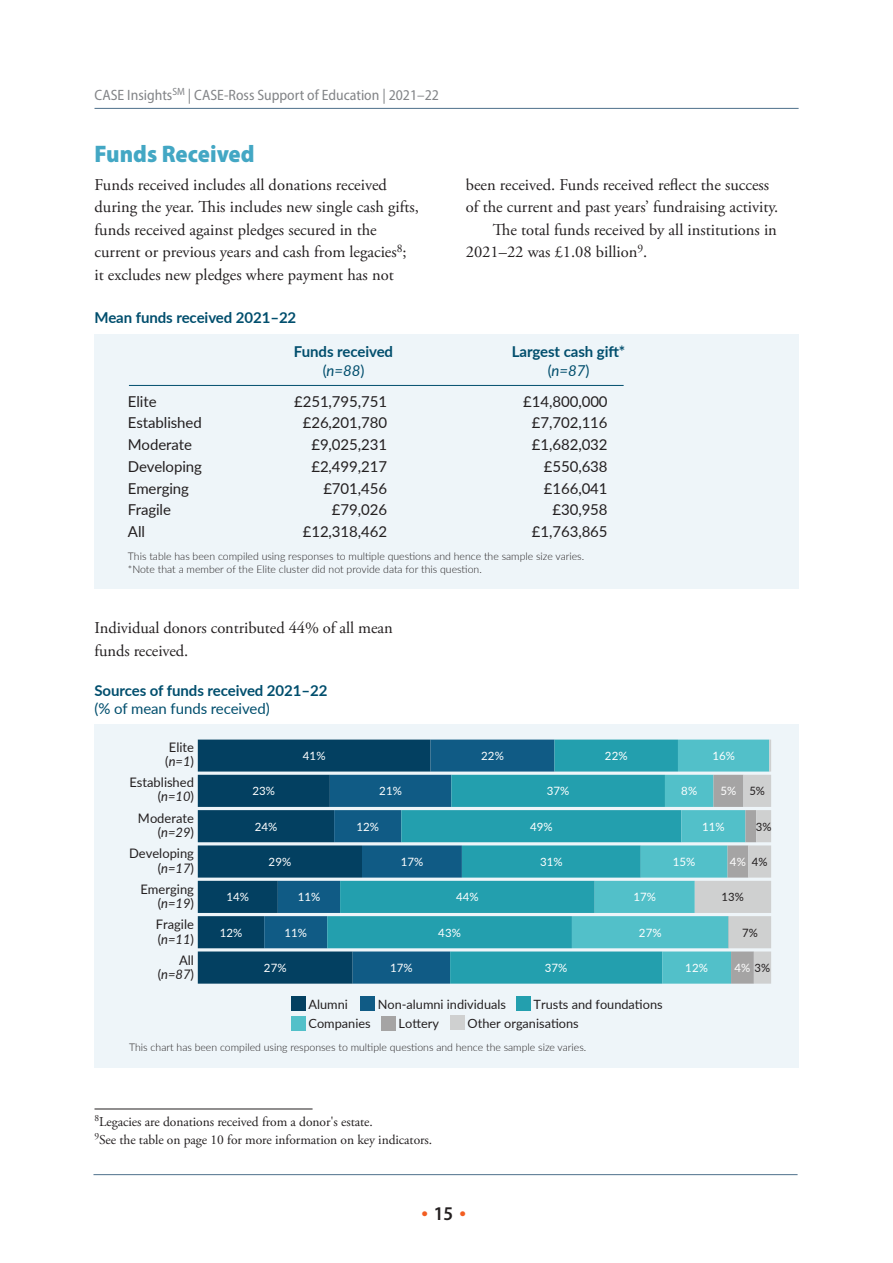
<style>
.page{position:relative;width:893px;height:1263px;background:#fff}
.page>*{position:absolute;margin:0;border:0;box-sizing:border-box;transform-origin:0 0}
.A_HED{font:900 24px "Myriad Pro";color:#43a7c4;scale:.94 1}
.t1{font:semi-condensed 24px "Myriad Pro";color:#f25d21}
.NEW_White_Papers_Bod{font:16.5px/22.5px "Adobe Garamond Pro";color:#231f20}
.t2{font:15px "Lato";letter-spacing:-.005em;color:#231f20}
.t3{font:700 15px/18px "Lato";letter-spacing:-.005em;color:#014e6d}
.t4{font:semi-condensed 15px "Myriad Pro";color:#838588}
.t5{font:italic 15px "Lato";color:#014e6d}
.Page_footnotes{font:13.5px/18px "Adobe Garamond Pro";letter-spacing:-.005em;color:#231f20}
.t6{font:13.05px/14.2px "Lato";color:#231f20;text-align:right}
.t7{font:12.75px "Lato";color:#231f20}
.t8{font:11.55px "Lato";letter-spacing:.005em;color:#fff}
.t9{font:11.55px "Lato";color:#231f20}
.t10{font:300 10.5px "Lato";color:#231f20}
.s1{font-style:normal}
.s2{font-weight:400}
.s3{font-style:italic}
.s4{color:#231f20}
.s5{font-weight:600;font-size:19.5px;color:#231f20}
</style>
<div class="page">
<div style="left:94px;top:334px;width:705px;height:254px;background:#eef5f9"></div>
<hr style="left:129px;top:385px;width:495px;height:1px;background:#014e6d">
<div style="left:94px;top:724px;width:705px;height:344px;background:#eef5f9"></div>
<div style="left:291px;top:996px;width:15px;height:15px;background:#034061"></div>
<div style="left:360px;top:996px;width:15px;height:15px;background:#105b85"></div>
<div style="left:516px;top:996px;width:15px;height:15px;background:#239fae"></div>
<div style="left:291px;top:1016px;width:15px;height:14px;background:#52c0c9"></div>
<div style="left:381px;top:1016px;width:15px;height:14px;background:#a5a4a4"></div>
<div style="left:450px;top:1015px;width:15px;height:15px;background:#cfd0d0"></div>
<svg style="left:198px;top:739px;width:66px;height:245px;background:#164e6d"></svg>
<svg style="left:264px;top:739px;width:63px;height:245px;background:#195575"></svg>
<svg style="left:327px;top:739px;width:245px;height:245px;background:#2b89a1"></svg>
<svg style="left:572px;top:739px;width:123px;height:245px;background:#46b3be"></svg>
<svg style="left:695px;top:739px;width:76px;height:245px;background:#94c5c9"></svg>
<hr style="left:94px;top:1108px;width:219px;height:1px;background:#231f20">
<hr style="left:93px;top:1174px;width:705px;height:1px;background:#4e708b">
<hr style="left:94px;top:108px;width:705px;height:1px;background:#4e708b">
<p class="t4" style="left:94px;top:86px;width:346px">CASE Insights<sup>SM</sup> | CASE-Ross Support of Education | 2021–22</p>
<p class="A_HED" style="left:94px;top:138px;width:172px">Funds Received</p>
<p class="NEW_White_Papers_Bod" style="left:94px;top:174px;width:326px">Funds received includes all donations received during the year. This includes new single cash gifts, funds received against pledges secured in the current or previous years and cash from legacies<sup>8</sup>; it excludes new pledges where payment has not</p>
<p class="NEW_White_Papers_Bod" style="left:466px;top:174px;width:314px">been received. Funds received reflect the success of the current and past years’ fundraising activity.</p>
<p class="NEW_White_Papers_Bod" style="left:466px;top:219px;width:313px;text-indent:27px">The total funds received by all institutions in<br>2021–22 was £1.08 billion<sup>9</sup>.</p>
<p class="t3" style="left:94px;top:307px;width:203px">Mean funds received 2021–22</p>
<p class="t3" style="left:294px;top:342px;width:101px">Funds received</p>
<p class="t3" style="left:512px;top:342px;width:115px">Largest cash gift*</p>
<p class="t5" style="left:323px;top:360px;width:43px"><span class="s1">(</span>n=88<span class="s1">)</span></p>
<p class="t5" style="left:548px;top:360px;width:43px"><span class="s1">(</span>n=87<span class="s1">)</span></p>
<p class="t2" style="left:128px;top:390px;width:30px">Elite</p>
<p class="t2" style="left:294px;top:390px;width:94px">£251,795,751</p>
<p class="t2" style="left:523px;top:390px;width:86px">£14,800,000</p>
<p class="t2" style="left:128px;top:412px;width:75px">Established</p>
<p class="t2" style="left:303px;top:412px;width:86px">£26,201,780</p>
<p class="t2" style="left:532px;top:412px;width:77px">£7,702,116</p>
<p class="t2" style="left:128px;top:434px;width:65px">Moderate</p>
<p class="t2" style="left:311px;top:434px;width:77px">£9,025,231</p>
<p class="t2" style="left:532px;top:434px;width:77px">£1,682,032</p>
<p class="t2" style="left:128px;top:456px;width:76px">Developing</p>
<p class="t2" style="left:311px;top:456px;width:77px">£2,499,217</p>
<p class="t2" style="left:544px;top:456px;width:65px">£550,638</p>
<p class="t2" style="left:128px;top:477px;width:63px">Emerging</p>
<p class="t2" style="left:323px;top:477px;width:65px">£701,456</p>
<p class="t2" style="left:544px;top:477px;width:65px">£166,041</p>
<p class="t2" style="left:128px;top:499px;width:45px">Fragile</p>
<p class="t2" style="left:332px;top:499px;width:57px">£79,026</p>
<p class="t2" style="left:552px;top:499px;width:57px">£30,958</p>
<p class="t2" style="left:128px;top:521px;width:19px">All</p>
<p class="t2" style="left:303px;top:521px;width:86px">£12,318,462</p>
<p class="t2" style="left:532px;top:521px;width:77px">£1,763,865</p>
<p class="t10" style="left:128px;top:549px;width:458px">This table has been compiled using responses to multiple questions and hence the sample size varies.</p>
<p class="t10" style="left:128px;top:562px;width:355px">*Note that a member of the Elite cluster did not provide data for this question.</p>
<p class="NEW_White_Papers_Bod" style="left:94px;top:617px;width:300px">Individual donors contributed 44% of all mean funds received.</p>
<p class="t3" style="left:94px;top:680px;width:234px">Sources of funds received 2021–22 <span class="s2">(% of mean funds received)</span></p>
<p class="t6" style="left:165px;top:739px;width:30px;text-align:left">Elite (<span class="s3">n=1</span>)</p>
<p class="t6" style="left:129px;top:775px;width:66px">Established (<span class="s3">n=10</span>)</p>
<p class="t6" style="left:138px;top:810px;width:58px">Moderate (<span class="s3">n=29</span>)</p>
<p class="t6" style="left:129px;top:846px;width:66px">Developing (<span class="s3">n=17</span>)</p>
<p class="t6" style="left:140px;top:881px;width:55px">Emerging (<span class="s3">n=19</span>)</p>
<p class="t6" style="left:156px;top:917px;width:40px;text-align:left">Fragile (<span class="s3">n=11</span>)</p>
<p class="t6" style="left:158px;top:952px;width:38px">All (<span class="s3">n=87</span>)</p>
<p class="t8" style="left:253px;top:783px;width:24px">23%</p>
<p class="t8" style="left:255px;top:818px;width:24px">24%</p>
<p class="t8" style="left:269px;top:853px;width:24px">29%</p>
<p class="t8" style="left:303px;top:747px;width:24px">41%</p>
<p class="t8" style="left:227px;top:889px;width:24px">14%</p>
<p class="t8" style="left:220px;top:924px;width:24px">12%</p>
<p class="t8" style="left:298px;top:889px;width:24px">11%</p>
<p class="t8" style="left:284px;top:924px;width:24px">11%</p>
<p class="t8" style="left:264px;top:959px;width:24px">27%</p>
<p class="t8" style="left:379px;top:783px;width:24px">21%</p>
<p class="t8" style="left:356px;top:818px;width:24px">12%</p>
<p class="t8" style="left:401px;top:853px;width:24px">17%</p>
<p class="t8" style="left:390px;top:959px;width:24px">17%</p>
<p class="t8" style="left:481px;top:747px;width:24px">22%</p>
<p class="t8" style="left:456px;top:889px;width:24px">44%</p>
<p class="t8" style="left:438px;top:924px;width:24px">43%</p>
<p class="t8" style="left:547px;top:783px;width:24px">37%</p>
<p class="t8" style="left:530px;top:818px;width:24px">49%</p>
<p class="t8" style="left:540px;top:853px;width:24px">31%</p>
<p class="t8" style="left:545px;top:959px;width:24px">37%</p>
<p class="t8" style="left:605px;top:747px;width:24px">22%</p>
<p class="t8" style="left:633px;top:889px;width:24px">17%</p>
<p class="t8" style="left:639px;top:924px;width:24px">27%</p>
<p class="t8" style="left:712px;top:747px;width:24px">16%</p>
<p class="t8" style="left:681px;top:783px;width:17px">8%</p>
<p class="t9" style="left:749px;top:783px;width:17px">5%</p>
<p class="t9" style="left:756px;top:818px;width:17px">3%</p>
<p class="t9" style="left:752px;top:853px;width:17px">4%</p>
<p class="t8" style="left:720px;top:783px;width:17px">5%</p>
<p class="t8" style="left:702px;top:818px;width:24px">11%</p>
<p class="t8" style="left:673px;top:853px;width:24px">15%</p>
<p class="t8" style="left:730px;top:853px;width:17px">4%</p>
<p class="t8" style="left:685px;top:959px;width:24px">12%</p>
<p class="t9" style="left:722px;top:889px;width:24px">13%</p>
<p class="t9" style="left:742px;top:924px;width:17px">7%</p>
<p class="t8" style="left:734px;top:959px;width:37px">4% <span class="s4">3%</span></p>
<p class="t7" style="left:309px;top:995px;width:41px">Alumni</p>
<p class="t7" style="left:378px;top:995px;width:130px">Non-alumni individuals</p>
<p class="t7" style="left:534px;top:995px;width:131px">Trusts and foundations</p>
<p class="t7" style="left:309px;top:1014px;width:64px">Companies</p>
<p class="t7" style="left:399px;top:1014px;width:42px">Lottery</p>
<p class="t7" style="left:468px;top:1014px;width:113px">Other organisations</p>
<p class="t10" style="left:129px;top:1040px;width:459px">This chart has been compiled using responses to multiple questions and hence the sample size varies.</p>
<p class="Page_footnotes" style="left:94px;top:1113px;width:339px"><sup>8</sup>Legacies are donations received from a donor's estate.<br><sup>9</sup>See the table on page 10 for more information on key indicators.</p>
<h1 class="t1" style="left:421px;top:1197px;width:46px">•<span class="s5">15</span>•</h1>
</div>
